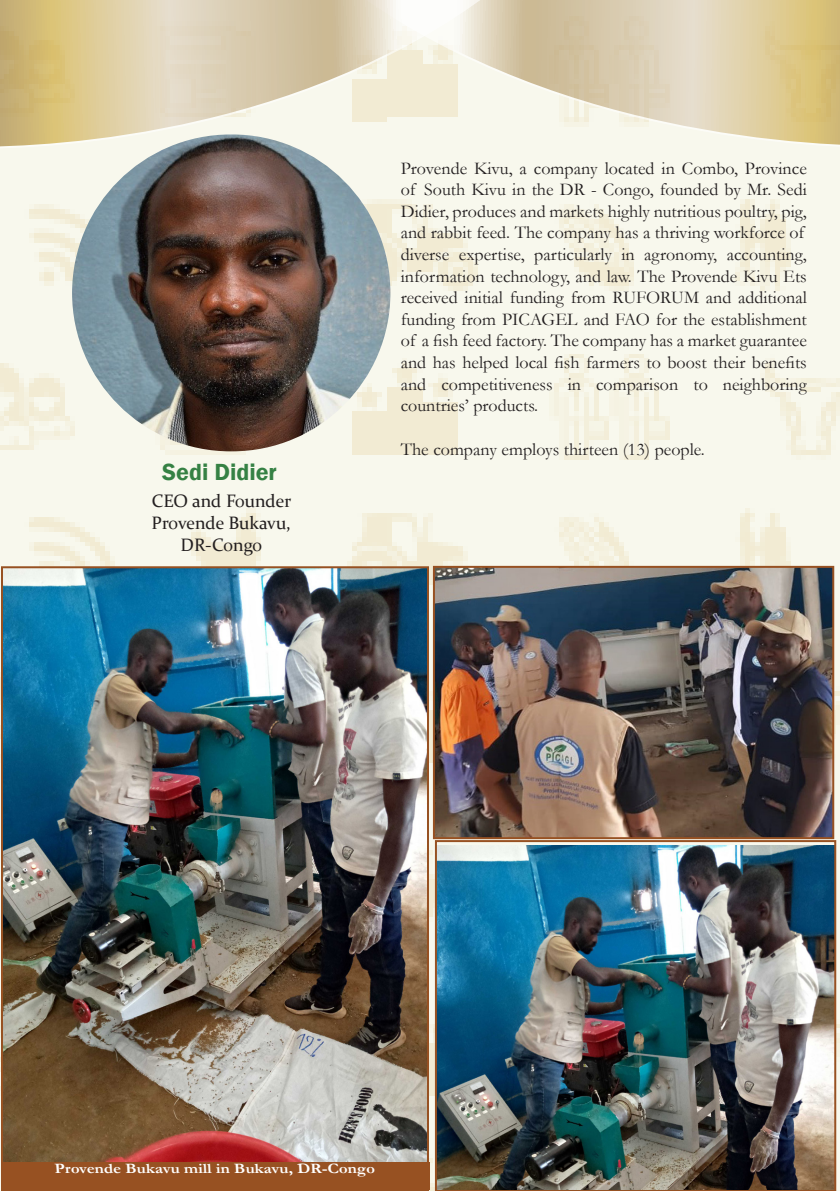
<style>
.page{position:relative;width:840px;height:1191px;background:#fff}
.page>*{position:absolute;margin:0;border:0;box-sizing:border-box;transform-origin:0 0}
.t1{font:600 24px "Franklin Gothic";color:#358144}
.t2{font:18px/21.6px "Garamond";color:#231f20}
.t3{font:18px "Constantia";color:#231f20}
.t4{font:700 14.4px "Garamond";color:#fff;scale:1.17 1}
</style>
<div class="page">
<img style="left:0;top:161px;width:839px;height:1030px">
<img style="left:72px;top:134px;width:318px;height:317px;border-radius:158px">
<img style="left:4px;top:569px;width:422px;height:593px">
<div style="left:1px;top:566px;width:428px;height:625px;border:2px solid #975122"></div>
<img style="left:435px;top:569px;width:395px;height:267px">
<div style="left:432px;top:566px;width:401px;height:273px;border:2px solid #975122"></div>
<img style="left:437px;top:845px;width:395px;height:343px">
<div style="left:434px;top:840px;width:401px;height:351px;border:2px solid #975122"></div>
<svg style="left:305px;top:0;width:534px;height:162px;background:#e2d6b6"></svg>
<svg style="left:0;top:0;width:543px;height:161px;background:#e0d7bb"></svg>
<div style="left:1px;top:1162px;width:428px;height:27px;background:#975122"></div>
<p class="t1" style="left:162px;top:457px;width:116px">Sedi Didier</p>
<p class="t3" style="left:152px;top:489px;width:141px">CEO and Founder</p>
<p class="t3" style="left:151px;top:510px;width:141px">Provende Bukavu,</p>
<p class="t3" style="left:180px;top:532px;width:83px">DR-Congo</p>
<p class="t2" style="left:400px;top:157px;width:407px">Provende Kivu, a company located in Combo, Province of South Kivu in the DR - Congo, founded by Mr. Sedi Didier, produces and markets highly nutritious poultry, pig, and rabbit feed. The company has a thriving workforce of diverse expertise, particularly in agronomy, accounting, information technology, and law. The Provende Kivu Ets received initial funding from RUFORUM and additional funding from PICAGEL and FAO for the establishment of a fish feed factory. The company has a market guarantee and has helped local fish farmers to boost their benefits and competitiveness in comparison to neighboring countries’ products.</p>
<p class="t2" style="left:400px;top:437px;width:305px">The company employs thirteen (13) people.</p>
<p class="t4" style="left:55px;top:1158px;width:276px">Provende Bukavu mill in Bukavu, DR-Congo</p>
</div>
